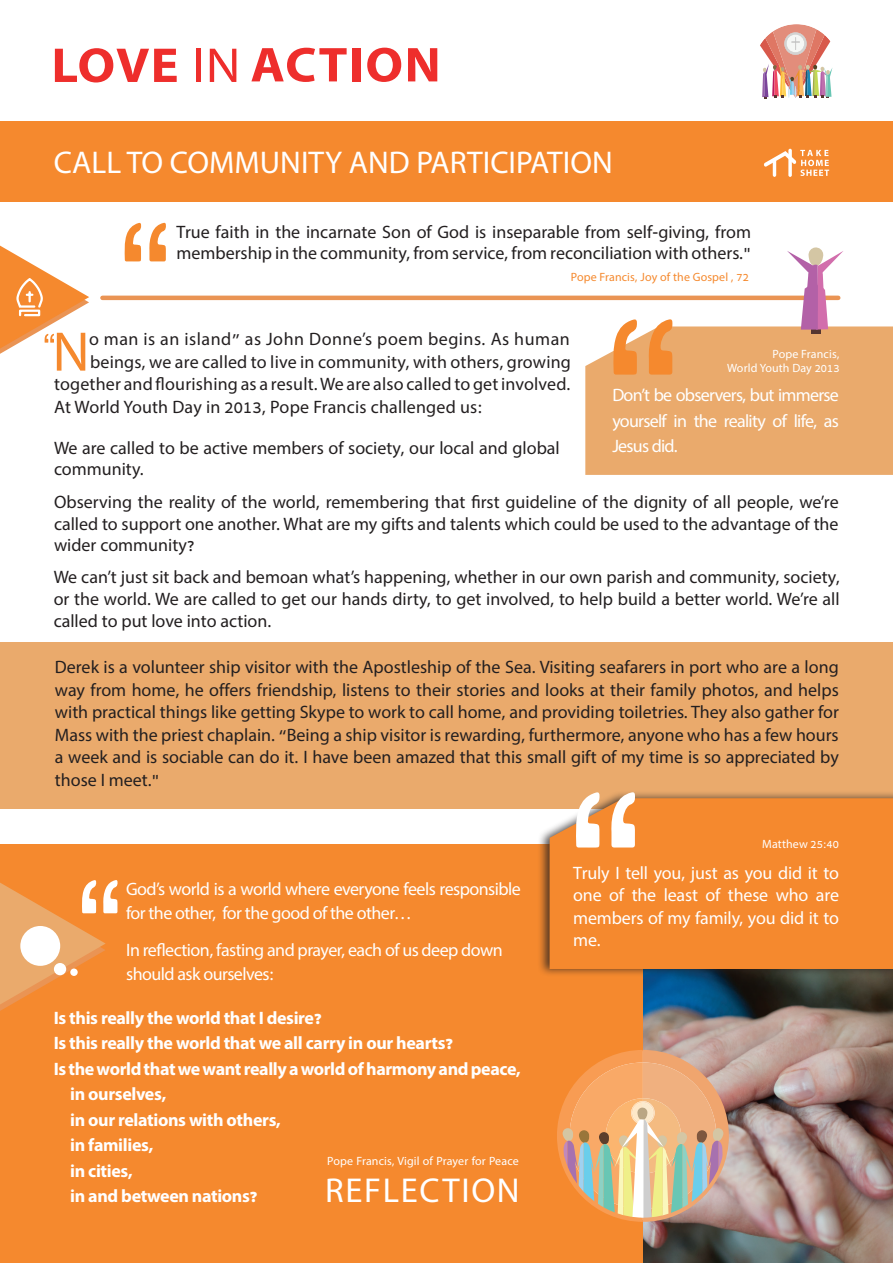
<style>
.page{position:relative;width:893px;height:1263px;background:#fff}
.page>*{position:absolute;margin:0;border:0;box-sizing:border-box;transform-origin:0 0}
.t1{font:56.1px "Myriad Hebrew";color:#f5892e}
.t2{font:34.65px "Myriad Hebrew";letter-spacing:.05em;color:#fff}
.t3{font:31.5px "Myriad Hebrew";color:#fff}
.t4{font:18px/22.5px "Myriad Hebrew";color:#231f20;text-align:justify}
.t5{font:18px/22.5px "Myriad Hebrew";letter-spacing:-.03em;color:#fff;text-align:justify}
.t6{font:700 18px "Myriad Hebrew";letter-spacing:-.02em;color:#fff}
.t7{font:18px "Myriad Hebrew";letter-spacing:.03em;color:#231f20}
.t8{font:12px/14.4px "Myriad Hebrew";letter-spacing:.01em;color:#fff;text-align:right}
.t9{font:12px "Myriad Hebrew";letter-spacing:.01em;color:#f5892e}
</style>
<div class="page">
<img style="left:643px;top:977px;width:250px;height:286px">
<div style="left:585px;top:326px;width:308px;height:149px;background:#eaaa6c"></div>
<svg style="left:648px;top:319px;width:25px;height:56px"></svg>
<svg style="left:612px;top:319px;width:25px;height:56px"></svg>
<div style="left:0;top:844px;width:643px;height:419px;background:#f5892e"></div>
<div style="left:0;top:642px;width:893px;height:167px;background:#eaaa6c"></div>
<hr style="left:102px;top:296px;width:736px;height:4px;background:#ea9454">
<div style="left:0;top:121px;width:893px;height:80px;background:#f5892e"></div>
<svg style="left:149px;top:223px;width:17px;height:38px"></svg>
<svg style="left:124px;top:223px;width:17px;height:38px"></svg>
<svg style="left:0;top:880px;width:118px;height:131px"></svg>
<div style="left:811px;top:323px;width:10px;height:11px;background:#563630"></div>
<svg style="left:787px;top:247px;width:57px;height:83px"></svg>
<div style="left:70px;top:968px;width:8px;height:8px;background:#fff;border-radius:50%"></div>
<div style="left:54px;top:963px;width:12px;height:12px;background:#fff;border-radius:50%"></div>
<div style="left:20px;top:926px;width:40px;height:40px;background:#fff;border-radius:50%"></div>
<svg style="left:557px;top:1050px;width:172px;height:172px;background:#ddaf81"></svg>
<img style="left:760px;top:24px;width:72px;height:75px">
<svg style="left:55px;top:48px;width:122px;height:35px"></svg>
<hr style="left:196px;top:49px;width:4px;height:33px;background:#ee2e2c">
<svg style="left:210px;top:49px;width:26px;height:33px"></svg>
<svg style="left:251px;top:48px;width:96px;height:34px"></svg>
<div style="left:352px;top:48px;width:8px;height:33px;background:#ee2e2c"></div>
<svg style="left:367px;top:48px;width:34px;height:34px"></svg>
<svg style="left:408px;top:48px;width:29px;height:33px"></svg>
<div style="left:537px;top:790px;width:356px;height:187px;background:#231f20;opacity:.75"></div>
<div style="left:550px;top:798px;width:343px;height:171px;background:#f5892e"></div>
<svg style="left:611px;top:792px;width:24px;height:55px"></svg>
<svg style="left:575px;top:792px;width:25px;height:55px"></svg>
<hr style="left:773px;top:159px;width:3px;height:18px;background:#fff;border-radius:2px">
<svg style="left:764px;top:150px;width:65px;height:26px"></svg>
<svg style="left:0;top:246px;width:89px;height:108px"></svg>
<h3 class="t3" style="left:54px;top:146px;width:560px">CALL TO COMMUNITY AND PARTICIPATION</h3>
<p class="t4" style="left:176px;top:223px;width:576px;line-height:21px">True faith in the incarnate Son of God is inseparable from self-giving, from membership in the community, from service, from reconciliation with others."</p>
<p class="t9" style="left:571px;top:270px;width:179px">Pope Francis, Joy of the Gospel , 72</p>
<p class="t7" style="left:89px;top:329px;width:482px">o man is an island” as John Donne’s poem begins. As human</p>
<p class="t4" style="left:90px;top:351px;width:482px">beings, we are called to live in community, with others, growing</p>
<p class="t4" style="left:54px;top:374px;width:518px">together and flourishing as a result. We are also called to get involved.</p>
<p class="t4" style="left:54px;top:396px;width:430px">At World Youth Day in 2013, Pope Francis challenged us:</p>
<h1 class="t1" style="left:53px;top:321px;width:38px">N</h1>
<p class="t4" style="left:54px;top:438px;width:507px;line-height:21.6px">We are called to be active members of society, our local and global community.</p>
<p class="t8" style="left:727px;top:347px;width:114px">Pope Francis,<br>World Youth Day 2013</p>
<p class="t5" style="left:612px;top:384px;width:228px;line-height:25.5px">Don’t be observers, but immerse yourself in the reality of life, as Jesus did.</p>
<p class="t4" style="left:54px;top:492px;width:786px;line-height:21.6px">Observing the reality of the world, remembering that first guideline of the dignity of all people, we’re called to support one another. What are my gifts and talents which could be used to the advantage of the wider community?</p>
<p class="t4" style="left:54px;top:567px;width:788px;line-height:21.6px">We can’t just sit back and bemoan what’s happening, whether in our own parish and community, society, or the world. We are called to get our hands dirty, to get involved, to help build a better world. We’re all called to put love into action.</p>
<p class="t4" style="left:55px;top:657px;width:785px">Derek is a volunteer ship visitor with the Apostleship of the Sea. Visiting seafarers in port who are a long way from home, he offers friendship, listens to their stories and looks at their family photos, and helps with practical things like getting Skype to work to call home, and providing toiletries. They also gather for Mass with the priest chaplain. “Being a ship visitor is rewarding, furthermore, anyone who has a few hours a week and is sociable can do it. I have been amazed that this small gift of my time is so appreciated by those I meet."</p>
<p class="t5" style="left:126px;top:878px;width:396px;line-height:24px">God’s world is a world where everyone feels responsible for the other, for the good of the other…</p>
<p class="t5" style="left:126px;top:939px;width:378px;line-height:24px">In reflection, fasting and prayer, each of us deep down should ask ourselves:</p>
<p class="t6" style="left:54px;top:1007px;width:270px">Is this really the world that I desire?</p>
<p class="t6" style="left:54px;top:1033px;width:402px">Is this really the world that we all carry in our hearts?</p>
<p class="t6" style="left:54px;top:1058px;width:469px">Is the world that we want really a world of harmony and peace,</p>
<p class="t6" style="left:70px;top:1084px;width:98px">in ourselves,</p>
<p class="t6" style="left:70px;top:1109px;width:212px">in our relations with others,</p>
<p class="t6" style="left:70px;top:1135px;width:85px">in families,</p>
<p class="t6" style="left:70px;top:1160px;width:64px">in cities,</p>
<p class="t6" style="left:70px;top:1186px;width:190px">in and between nations?</p>
<p class="t8" style="left:327px;top:1155px;width:193px">Pope Francis, Vigil of Prayer for Peace</p>
<h2 class="t2" style="left:325px;top:1171px;width:196px">REFLECTION</h2>
<p class="t8" style="left:762px;top:837px;width:78px">Matthew 25:40</p>
<p class="t5" style="left:573px;top:863px;width:267px">Truly I tell you, just as you did it to one of the least of these who are members of my family, you did it to me.</p>
</div>
